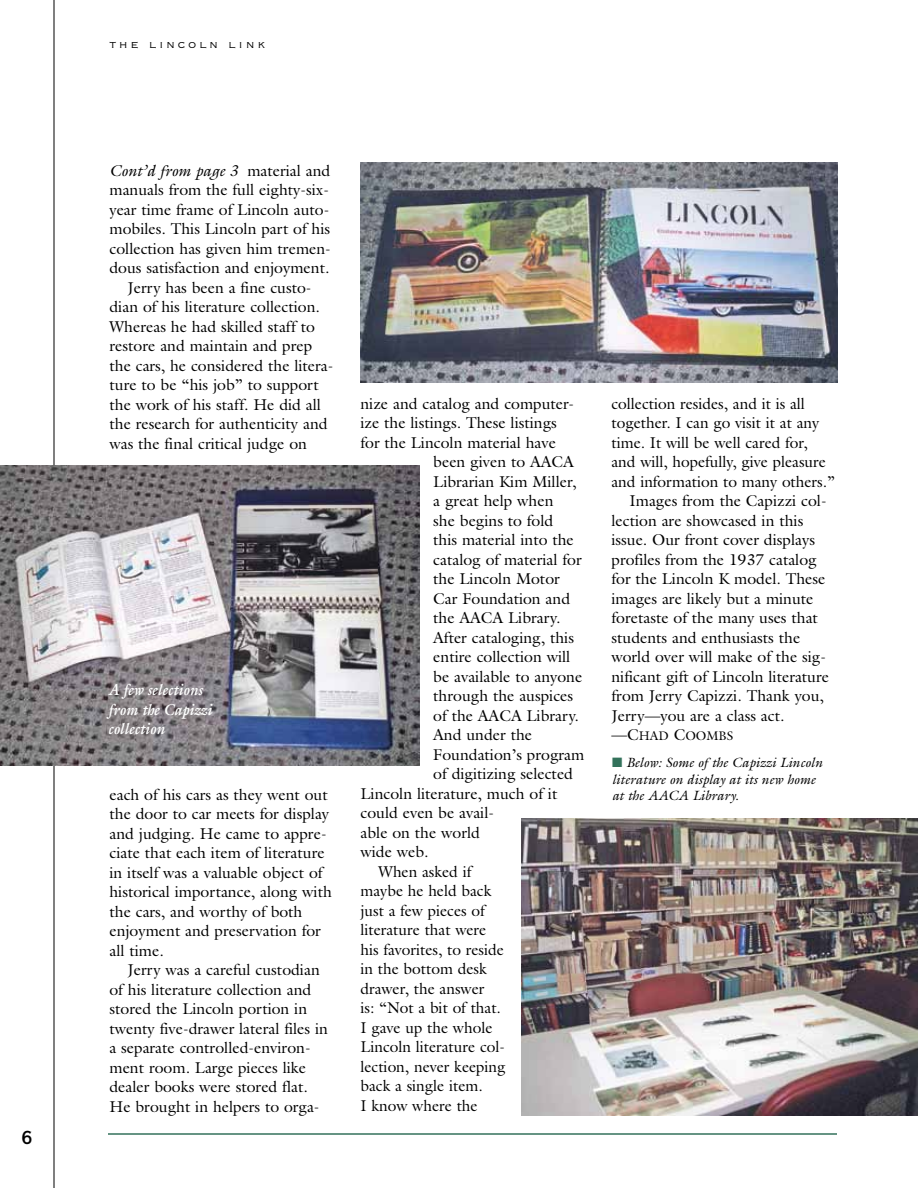
<style>
.page{position:relative;width:918px;height:1188px;background:#fff}
.page>*{position:absolute;margin:0;border:0;box-sizing:border-box;transform-origin:0 0}
.t1{font:18px "Copperplate Thirty AB";color:#000}
.t2{font:15.75px/19.5px "Galliard";color:#000}
.t3{font:italic 700 15.75px/19.5px "Galliard";color:#fff;scale:.9 1}
.t4{font:italic 15.75px "Galliard";color:#000}
.t5{font:italic 13.5px/16.5px "Galliard";color:#000}
.t6{font:13.5px "Copperplate Thirty Two BC";letter-spacing:.2em;color:#000}
.t7{font:12.6px "Galliard Roman SC800";color:#000}
.s1{font-style:normal}
.s2{font-size:15.75px}
.s3{color:#33725b}
</style>
<div class="page">
<hr style="left:54px;top:0;width:1px;height:1188px;background:#000">
<hr style="left:108px;top:1133px;width:729px;height:2px;background:#33725b">
<img style="left:360px;top:162px;width:477px;height:221px">
<img style="left:0;top:465px;width:420px;height:300px">
<img style="left:522px;top:818px;width:396px;height:298px">
<p class="t1" style="left:22px;top:1127px;width:12px">6</p>
<p class="t6" style="left:110px;top:38px;width:157px">the lincoln link</p>
<p class="t4" style="left:110px;top:161px;width:222px">Cont’d from page 3 <span class="s1">material and</span></p>
<p class="t2" style="left:110px;top:180px;width:221px">manuals from the full eighty-six-</p>
<p class="t2" style="left:110px;top:200px;width:221px">year time frame of Lincoln auto-</p>
<p class="t2" style="left:110px;top:219px;width:222px">mobiles. This Lincoln part of his</p>
<p class="t2" style="left:110px;top:239px;width:223px">collection has given him tremen-</p>
<p class="t2" style="left:110px;top:258px;width:221px">dous satisfaction and enjoyment.</p>
<p class="t2" style="left:128px;top:278px;width:186px">Jerry has been a fine custo-</p>
<p class="t2" style="left:110px;top:297px;width:212px">dian of his literature collection.</p>
<p class="t2" style="left:110px;top:317px;width:207px">Whereas he had skilled staff to</p>
<p class="t2" style="left:110px;top:336px;width:204px">restore and maintain and prep</p>
<p class="t2" style="left:110px;top:356px;width:225px">the cars, he considered the litera-</p>
<p class="t2" style="left:110px;top:375px;width:211px">ture to be “his job” to support</p>
<p class="t2" style="left:110px;top:395px;width:213px">the work of his staff. He did all</p>
<p class="t2" style="left:110px;top:414px;width:220px">the research for authenticity and</p>
<p class="t2" style="left:110px;top:434px;width:199px">was the final critical judge on</p>
<p class="t3" style="left:108px;top:680px;width:117px">A few selections from the Capizzi collection</p>
<p class="t2" style="left:110px;top:785px;width:224px">each of his cars as they went out the door to car meets for display and judging. He came to appre&shy;ciate that each item of literature in itself was a valuable object of historical importance, along with the cars, and worthy of both enjoyment and preservation for all time.</p>
<p class="t2" style="left:110px;top:960px;width:220px;text-indent:18px">Jerry was a careful custodian of his literature collection and stored the Lincoln portion in twenty five-drawer lateral files in a separate controlled-environ&shy;ment room. Large pieces like dealer books were stored flat.<br>He brought in helpers to orga-</p>
<p class="t2" style="left:361px;top:393px;width:215px">nize and catalog and computer-</p>
<p class="t2" style="left:361px;top:413px;width:198px">ize the listings. These listings</p>
<p class="t2" style="left:361px;top:432px;width:197px">for the Lincoln material have</p>
<p class="t2" style="left:433px;top:452px;width:142px">been given to AACA</p>
<p class="t2" style="left:433px;top:471px;width:145px">Librarian Kim Miller,</p>
<p class="t2" style="left:433px;top:491px;width:122px">a great help when</p>
<p class="t2" style="left:433px;top:510px;width:122px">she begins to fold</p>
<p class="t2" style="left:433px;top:530px;width:142px">this material into the</p>
<p class="t2" style="left:433px;top:549px;width:150px">catalog of material for</p>
<p class="t2" style="left:433px;top:569px;width:128px">the Lincoln Motor</p>
<p class="t2" style="left:433px;top:588px;width:138px">Car Foundation and</p>
<p class="t2" style="left:433px;top:608px;width:129px">the AACA Library.</p>
<p class="t2" style="left:433px;top:627px;width:142px">After cataloging, this</p>
<p class="t2" style="left:433px;top:647px;width:139px">entire collection will</p>
<p class="t2" style="left:433px;top:666px;width:151px">be available to anyone</p>
<p class="t2" style="left:433px;top:686px;width:141px">through the auspices</p>
<p class="t2" style="left:433px;top:705px;width:147px">of the AACA Library.</p>
<p class="t2" style="left:433px;top:725px;width:100px">And under the</p>
<p class="t2" style="left:433px;top:744px;width:153px">Foundation’s program</p>
<p class="t2" style="left:433px;top:764px;width:141px">of digitizing selected</p>
<p class="t2" style="left:361px;top:783px;width:198px">Lincoln literature, much of it</p>
<p class="t2" style="left:361px;top:803px;width:135px">could even be avail-</p>
<p class="t2" style="left:361px;top:822px;width:121px">able on the world</p>
<p class="t2" style="left:361px;top:842px;width:70px">wide web.</p>
<p class="t2" style="left:378px;top:861px;width:94px">When asked if</p>
<p class="t2" style="left:361px;top:881px;width:132px">maybe he held back</p>
<p class="t2" style="left:361px;top:900px;width:126px">just a few pieces of</p>
<p class="t2" style="left:361px;top:920px;width:127px">literature that were</p>
<p class="t2" style="left:361px;top:939px;width:145px">his favorites, to reside</p>
<p class="t2" style="left:361px;top:959px;width:128px">in the bottom desk</p>
<p class="t2" style="left:361px;top:978px;width:125px">drawer, the answer</p>
<p class="t2" style="left:361px;top:998px;width:142px">is: “Not a bit of that.</p>
<p class="t2" style="left:361px;top:1017px;width:134px">I gave up the whole</p>
<p class="t2" style="left:361px;top:1037px;width:146px">Lincoln literature col-</p>
<p class="t2" style="left:361px;top:1056px;width:147px">lection, never keeping</p>
<p class="t2" style="left:361px;top:1076px;width:124px">back a single item.</p>
<p class="t2" style="left:361px;top:1095px;width:119px">I know where the</p>
<p class="t2" style="left:612px;top:393px;width:195px">collection resides, and it is all</p>
<p class="t2" style="left:612px;top:413px;width:209px">together. I can go visit it at any</p>
<p class="t2" style="left:612px;top:432px;width:198px">time. It will be well cared for,</p>
<p class="t2" style="left:612px;top:452px;width:216px">and will, hopefully, give pleasure</p>
<p class="t2" style="left:612px;top:471px;width:225px">and information to many others.”</p>
<p class="t2" style="left:630px;top:491px;width:199px">Images from the Capizzi col-</p>
<p class="t2" style="left:611px;top:510px;width:193px">lection are showcased in this</p>
<p class="t2" style="left:611px;top:530px;width:205px">issue. Our front cover displays</p>
<p class="t2" style="left:611px;top:549px;width:207px">profiles from the 1937 catalog</p>
<p class="t2" style="left:611px;top:569px;width:215px">for the Lincoln K model. These</p>
<p class="t2" style="left:611px;top:588px;width:204px">images are likely but a minute</p>
<p class="t2" style="left:611px;top:608px;width:208px">foretaste of the many uses that</p>
<p class="t2" style="left:611px;top:627px;width:190px">students and enthusiasts the</p>
<p class="t2" style="left:611px;top:647px;width:216px">world over will make of the sig-</p>
<p class="t2" style="left:611px;top:666px;width:219px">nificant gift of Lincoln literature</p>
<p class="t2" style="left:611px;top:686px;width:214px">from Jerry Capizzi. Thank you,</p>
<p class="t2" style="left:611px;top:705px;width:175px">Jerry—you are a class act.</p>
<p class="t7" style="left:612px;top:728px;width:124px"><span class="s2">—C</span>HAD <span class="s2">C</span>OOMBS</p>
<p class="t5" style="left:612px;top:754px;width:212px"><span class="s3">■</span> Below: Some of the Capizzi Lincoln literature on display at its new home at the AACA Library.</p>
</div>
